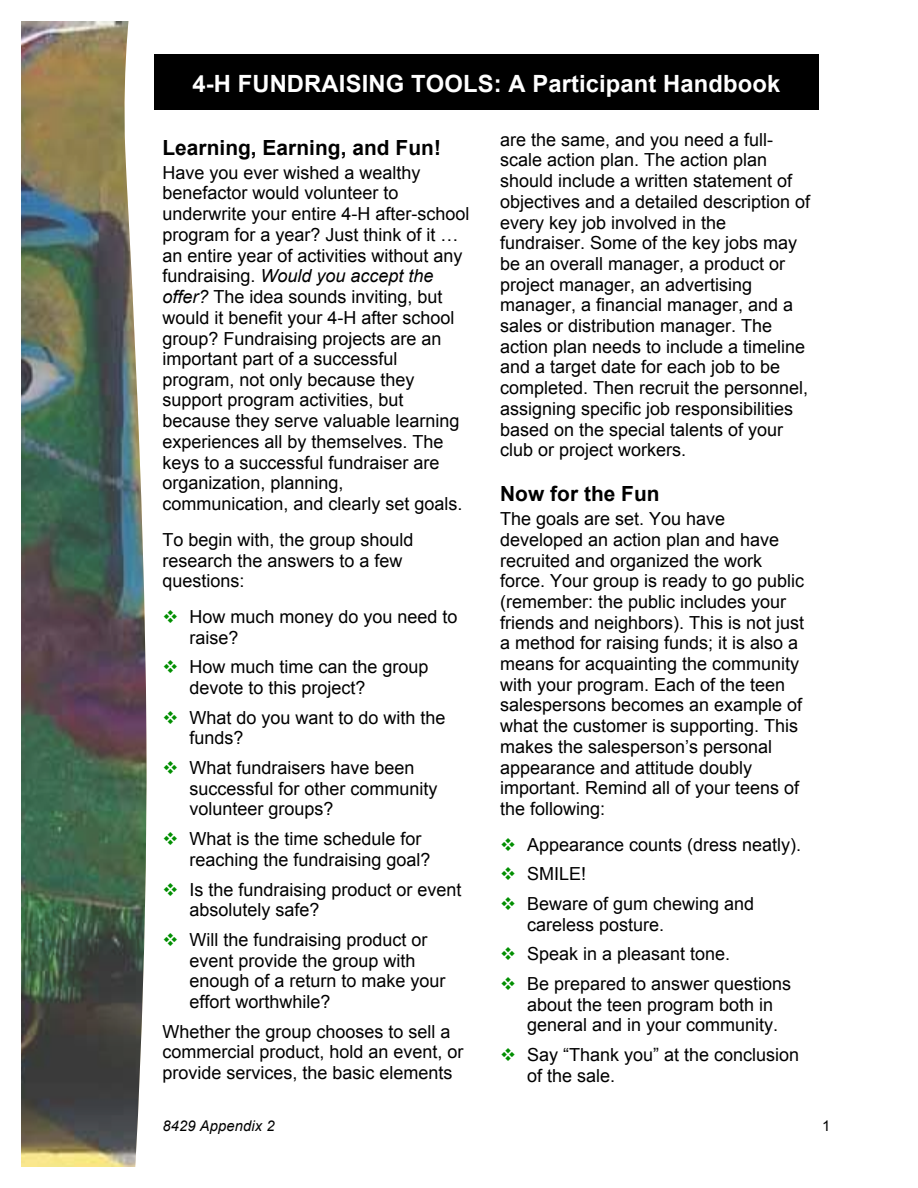
<style>
.page{position:relative;width:918px;height:1188px;background:#fff}
.page>*{position:absolute;margin:0;border:0;box-sizing:border-box;transform-origin:0 0}
.t1{font:700 23.7px "Arial";letter-spacing:.005em;color:#fff}
.t2{font:700 20.85px "Arial";letter-spacing:.005em;color:#000}
.t3{font:18px/20.7px "Arial";color:#000}
.t4{font:italic 14.7px "Arial";letter-spacing:.01em;color:#000}
.t5{font:14.7px "Arial";color:#000}
.s1{font-style:italic}
.s2{color:#008f00}
</style>
<div class="page">
<img style="left:21px;top:21px;width:126px;height:1146px">
<div style="left:155px;top:55px;width:663px;height:54px;background:#000"></div>
<hr style="left:154px;top:54px;width:664px;height:1px;background:#000">
<hr style="left:154px;top:55px;width:1px;height:54px;background:#000">
<hr style="left:154px;top:109px;width:664px;height:1px;background:#000">
<hr style="left:818px;top:55px;width:1px;height:54px;background:#000">
<h1 class="t1" style="left:192px;top:71px;width:590px">4-H FUNDRAISING TOOLS: A Participant Handbook</h1>
<p class="t2" style="left:162px;top:136px;width:280px">Learning, Earning, and Fun!</p>
<p class="t3" style="left:162px;top:162px;width:309px">Have you ever wished a wealthy benefactor would volunteer to underwrite your entire 4-H after-school program for a year? Just think of it … an entire year of activities without any fundraising. <span class="s1">Would you accept the offer?</span> The idea sounds inviting, but would it benefit your 4-H after school group? Fundraising projects are an important part of a successful program, not only because they support program activities, but because they serve valuable learning experiences all by themselves. The keys to a successful fundraiser are organization, planning, communication, and clearly set goals.</p>
<p class="t3" style="left:162px;top:529px;width:253px">To begin with, the group should research the answers to a few questions:</p>
<p class="t3" style="left:189px;top:606px;width:270px;text-indent:-27px"><span class="s2">❖</span> How much money do you need to raise?</p>
<p class="t3" style="left:189px;top:657px;width:241px;text-indent:-27px"><span class="s2">❖</span> How much time can the group devote to this project?</p>
<p class="t3" style="left:189px;top:707px;width:258px;text-indent:-27px"><span class="s2">❖</span> What do you want to do with the funds?</p>
<p class="t3" style="left:189px;top:757px;width:250px;text-indent:-27px"><span class="s2">❖</span> What fundraisers have been successful for other community volunteer groups?</p>
<p class="t3" style="left:189px;top:829px;width:243px;text-indent:-27px"><span class="s2">❖</span> What is the time schedule for reaching the fundraising goal?</p>
<p class="t3" style="left:189px;top:879px;width:274px;text-indent:-27px"><span class="s2">❖</span> Is the fundraising product or event absolutely safe?</p>
<p class="t3" style="left:189px;top:930px;width:258px;text-indent:-27px"><span class="s2">❖</span> Will the fundraising product or event provide the group with enough of a return to make your effort worthwhile?</p>
<p class="t3" style="left:162px;top:1021px;width:303px">Whether the group chooses to sell a commercial product, hold an event, or provide services, the basic elements</p>
<p class="t3" style="left:500px;top:129px;width:312px">are the same, and you need a full&shy;scale action plan. The action plan should include a written statement of objectives and a detailed description of every key job involved in the fundraiser. Some of the key jobs may be an overall manager, a product or project manager, an advertising manager, a financial manager, and a sales or distribution manager. The action plan needs to include a timeline and a target date for each job to be completed. Then recruit the personnel, assigning specific job responsibilities based on the special talents of your club or project workers.</p>
<p class="t2" style="left:500px;top:483px;width:161px">Now for the Fun</p>
<p class="t3" style="left:500px;top:509px;width:306px">The goals are set. You have developed an action plan and have recruited and organized the work force. Your group is ready to go public (remember: the public includes your friends and neighbors). This is not just a method for raising funds; it is also a means for acquainting the community with your program. Each of the teen salespersons becomes an example of what the customer is supporting. This makes the salesperson’s personal appearance and attitude doubly important. Remind all of your teens of the following:</p>
<p class="t3" style="left:500px;top:834px;width:303px"><span class="s2">❖</span> Appearance counts (dress neatly).</p>
<p class="t3" style="left:500px;top:864px;width:88px"><span class="s2">❖</span> SMILE!</p>
<p class="t3" style="left:527px;top:894px;width:229px;text-indent:-27px"><span class="s2">❖</span> Beware of gum chewing and careless posture.</p>
<p class="t3" style="left:500px;top:944px;width:232px"><span class="s2">❖</span> Speak in a pleasant tone.</p>
<p class="t3" style="left:527px;top:973px;width:266px;text-indent:-27px"><span class="s2">❖</span> Be prepared to answer questions about the teen program both in general and in your community.</p>
<p class="t3" style="left:527px;top:1045px;width:274px;text-indent:-27px"><span class="s2">❖</span> Say “Thank you” at the conclusion of the sale.</p>
<p class="t4" style="left:162px;top:1118px;width:114px">8429 Appendix 2</p>
<p class="t5" style="left:822px;top:1118px;width:10px">1</p>
</div>
